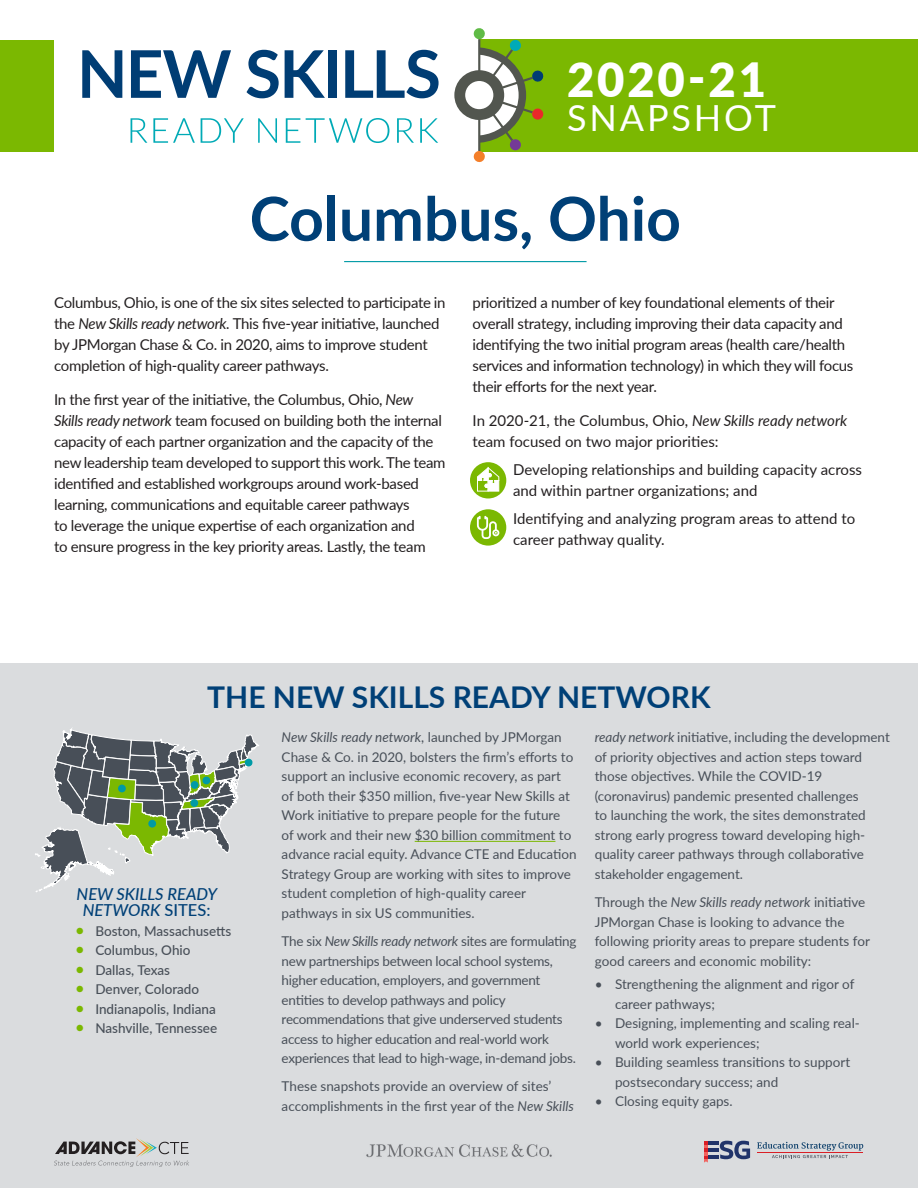
<style>
.page{position:relative;width:918px;height:1188px;background:#fff}
.page>*{position:absolute;margin:0;border:0;box-sizing:border-box;transform-origin:0 0}
.t1{font:700 60.6px "Lato";color:#004077}
.t2{font:900 47.1px "Lato";letter-spacing:.06em;color:#fff}
.t3{font:36px "Lato";letter-spacing:.08em;color:#fff}
.t4{font:700 30px "Lato";color:#004077}
.t5{font:italic 500 16.5px/16.5px "Lato";color:#004077;text-align:center}
.Body{font:15px/21px "Lato";letter-spacing:-.02em;color:#231f20}
.Body-2{font:15px/21px "Lato";color:#231f20}
.Sidebar_text{font:13.5px/19.5px "Lato";color:#484f58}
.Sidebar_text-2{font:13.5px/19.5px "Lato";letter-spacing:-.02em;color:#484f58}
.t6{font:500 13.5px "Lato";color:#484f58}
.s1{font-style:italic}
.s2{font-style:normal}
.s3{font-size:16.5px;color:#7bb801}
</style>
<div class="page">
<div style="left:0;top:663px;width:918px;height:525px;background:#dadcde"></div>
<hr style="left:415px;top:841px;width:140px;height:1px;background:#7bb801">
<svg style="left:35px;top:728px;width:224px;height:164px"></svg>
<div style="left:245px;top:759px;width:8px;height:7px;background:#009aa6;border-radius:50%"></div>
<div style="left:202px;top:777px;width:8px;height:7px;background:#009aa6;border-radius:50%"></div>
<div style="left:148px;top:820px;width:8px;height:8px;background:#009aa6;border-radius:50%"></div>
<div style="left:118px;top:785px;width:8px;height:7px;background:#009aa6;border-radius:50%"></div>
<div style="left:191px;top:781px;width:8px;height:8px;background:#009aa6;border-radius:50%"></div>
<div style="left:190px;top:799px;width:8px;height:8px;background:#009aa6;border-radius:50%"></div>
<div style="left:470px;top:509px;width:36px;height:37px;background:#7bb801;border-radius:50%"></div>
<svg style="left:477px;top:516px;width:22px;height:23px"></svg>
<div style="left:470px;top:462px;width:36px;height:36px;background:#7bb801;border-radius:50%"></div>
<svg style="left:477px;top:467px;width:22px;height:25px"></svg>
<hr style="left:344px;top:261px;width:243px;height:1px;background:#009aa6">
<svg style="left:757px;top:1142px;width:106px;height:16px"></svg>
<hr style="left:757px;top:1152px;width:105px;height:1px;background:#da1f26">
<svg style="left:704px;top:1141px;width:46px;height:22px"></svg>
<svg style="left:54px;top:1138px;width:135px;height:29px"></svg>
<img style="left:366px;top:1144px;width:186px;height:14px">
<div style="left:479px;top:39px;width:439px;height:112px;background:#7bb801"></div>
<div style="left:0;top:40px;width:53px;height:111px;background:#7bb801"></div>
<svg style="left:454px;top:28px;width:90px;height:135px"></svg>
<svg style="left:82px;top:50px;width:40px;height:48px"></svg>
<svg style="left:131px;top:50px;width:100px;height:48px"></svg>
<svg style="left:246px;top:50px;width:33px;height:48px"></svg>
<svg style="left:285px;top:50px;width:40px;height:48px"></svg>
<div style="left:328px;top:50px;width:9px;height:48px;background:#003d74"></div>
<svg style="left:345px;top:50px;width:94px;height:48px"></svg>
<svg style="left:131px;top:118px;width:16px;height:25px"></svg>
<svg style="left:153px;top:118px;width:42px;height:25px"></svg>
<svg style="left:201px;top:118px;width:43px;height:25px"></svg>
<svg style="left:258px;top:118px;width:19px;height:25px"></svg>
<svg style="left:286px;top:118px;width:14px;height:25px"></svg>
<svg style="left:306px;top:118px;width:83px;height:25px"></svg>
<svg style="left:397px;top:118px;width:17px;height:25px"></svg>
<svg style="left:420px;top:118px;width:18px;height:25px"></svg>
<p class="t2" style="left:567px;top:44px;width:201px">2020-21</p>
<p class="t3" style="left:567px;top:92px;width:211px">SNAPSHOT</p>
<p class="t1" style="left:250px;top:174px;width:433px">Columbus, Ohio</p>
<p class="Body" style="left:54px;top:291px;width:393px">Columbus, Ohio, is one of the six sites selected to participate in the <span class="s1">New Skills ready network.</span> This five-year initiative, launched by JPMorgan Chase &amp; Co. in 2020, aims to improve student completion of high-quality career pathways.</p>
<p class="Body" style="left:54px;top:388px;width:393px">In the first year of the initiative, the Columbus, Ohio, <span class="s1">New Skills ready network</span> team focused on building both the internal capacity of each partner organization and the capacity of the new leadership team developed to support this work. The team identified and established workgroups around work-based learning, communications and equitable career pathways<br>to leverage the unique expertise of each organization and<br>to ensure progress in the key priority areas. Lastly, the team</p>
<p class="Body" style="left:473px;top:291px;width:382px">prioritized a number of key foundational elements of their overall strategy, including improving their data capacity and identifying the two initial program areas (health care/health services and information technology) in which they will focus their efforts for the next year.</p>
<p class="Body-2" style="left:473px;top:409px;width:376px">In 2020-21, the Columbus, Ohio, <span class="s1">New Skills ready network </span>team focused on two major priorities:</p>
<p class="Body-2" style="left:513px;top:458px;width:350px">Developing relationships and building capacity across and within partner organizations; and</p>
<p class="Body-2" style="left:513px;top:507px;width:344px">Identifying and analyzing program areas to attend to career pathway quality.</p>
<p class="t4" style="left:207px;top:675px;width:505px">THE NEW SKILLS READY NETWORK</p>
<p class="t5" style="left:77px;top:885px;width:142px">NEW SKILLS READY<br>NETWORK <span class="s2">SITES:</span></p>
<p class="t6" style="left:75px;top:921px;width:158px"><span class="s3">•</span> Boston, Massachusetts</p>
<p class="t6" style="left:75px;top:941px;width:117px"><span class="s3">•</span> Columbus, Ohio</p>
<p class="t6" style="left:75px;top:960px;width:97px"><span class="s3">•</span> Dallas, Texas</p>
<p class="t6" style="left:75px;top:980px;width:126px"><span class="s3">•</span> Denver, Colorado</p>
<p class="t6" style="left:75px;top:999px;width:142px"><span class="s3">•</span> Indianapolis, Indiana</p>
<p class="t6" style="left:75px;top:1019px;width:144px"><span class="s3">•</span> Nashville, Tennessee</p>
<p class="Sidebar_text" style="left:282px;top:727px;width:297px"><span class="s1">New Skills ready network</span>, launched by JPMorgan Chase &amp; Co. in 2020, bolsters the firm’s efforts to support an inclusive economic recovery, as part<br>of both their $350 million, five-year New Skills at Work initiative to prepare people for the future<br>of work and their new $30 billion commitment to advance racial equity. Advance CTE and Education Strategy Group are working with sites to improve student completion of high-quality career pathways in six US communities.</p>
<p class="Sidebar_text-2" style="left:282px;top:931px;width:296px">The six <span class="s1">New Skills ready network</span> sites are formulating new partnerships between local school systems, higher education, employers, and government entities to develop pathways and policy recommendations that give underserved students access to higher education and real-world work experiences that lead to high-wage, in-demand jobs.</p>
<p class="Sidebar_text" style="left:282px;top:1076px;width:294px">These snapshots provide an overview of sites’ accomplishments in the first year of the <span class="s1">New Skills</span></p>
<p class="Sidebar_text" style="left:595px;top:727px;width:297px"><span class="s1">ready network</span> initiative, including the development of priority objectives and action steps toward those objectives. While the COVID-19 (coronavirus) pandemic presented challenges<br>to launching the work, the sites demonstrated strong early progress toward developing high&shy;quality career pathways through collaborative stakeholder engagement.</p>
<p class="Sidebar_text" style="left:595px;top:892px;width:277px">Through the <span class="s1">New Skills ready network</span> initiative JPMorgan Chase is looking to advance the following priority areas to prepare students for good careers and economic mobility:</p>
<p class="Sidebar_text" style="left:615px;top:974px;width:241px;text-indent:-20px">• Strengthening the alignment and rigor of career pathways;</p>
<p class="Sidebar_text" style="left:615px;top:1013px;width:246px;text-indent:-20px">• Designing, implementing and scaling real&shy;world work experiences;</p>
<p class="Sidebar_text" style="left:615px;top:1052px;width:237px;text-indent:-20px">• Building seamless transitions to support postsecondary success; and</p>
<p class="Sidebar_text" style="left:595px;top:1091px;width:139px">• Closing equity gaps.</p>
</div>
